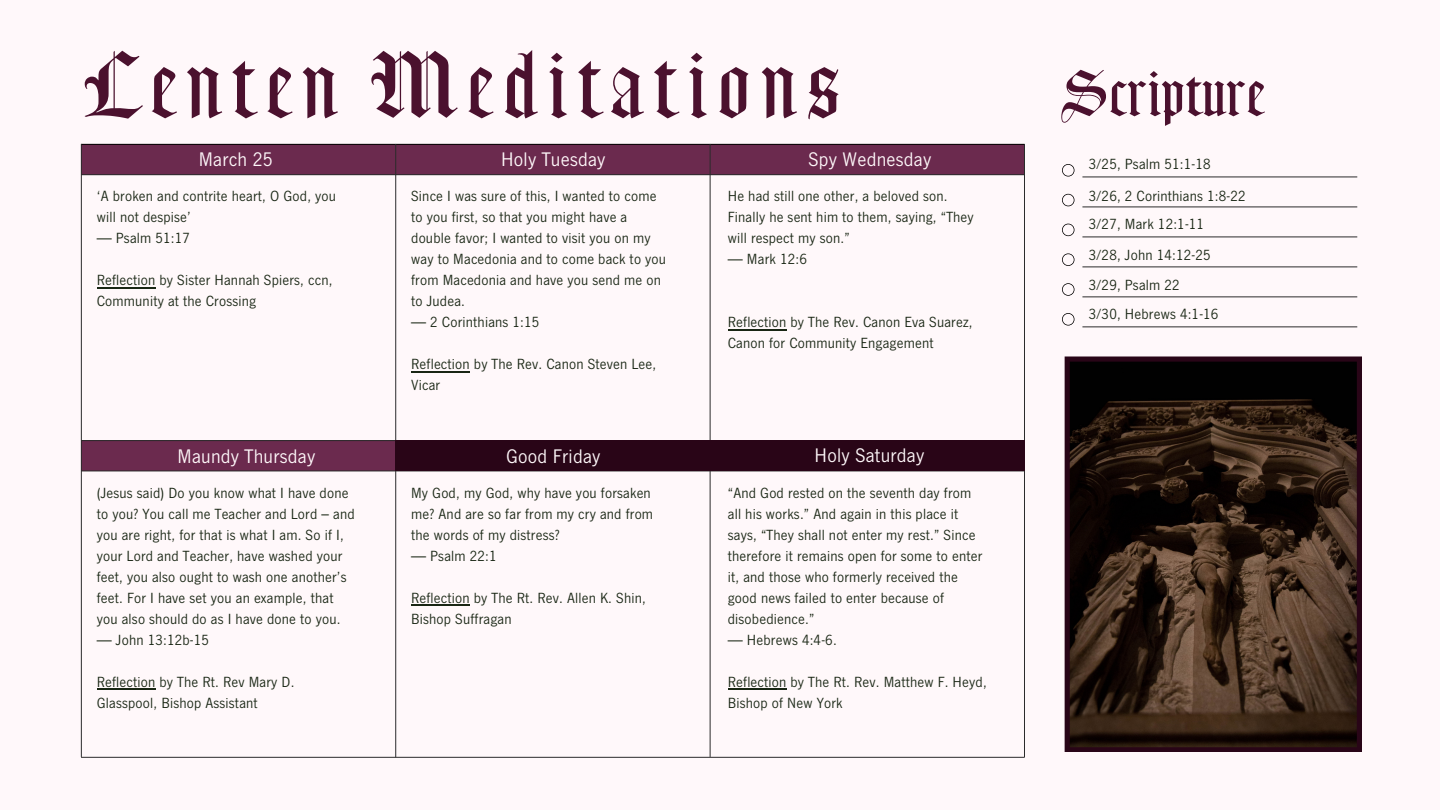
<style>
.page{position:relative;width:1440px;height:810px;background:#fff8fa}
.page>*{position:absolute;margin:0;border:0;box-sizing:border-box;transform-origin:0 0}
.t1{font:90px "Divine";letter-spacing:.11em;color:#4b112e}
.t2{font:62px "Divine";color:#4b112e}
.t3{font:20px "News Gothic LT Std";letter-spacing:.015em;color:#fff8fa}
.t4{font:15px/21px "News Gothic LT Std";letter-spacing:.015em;color:#192614}
</style>
<div class="page">
<div style="left:82px;top:144px;width:943px;height:31px;background:#6b2a4e"></div>
<hr style="left:81px;top:144px;width:944px;height:1px;background:#000">
<hr style="left:1024px;top:144px;width:1px;height:613px;background:#2b2b2b">
<div style="left:82px;top:441px;width:943px;height:30px;background:#6b2a4e"></div>
<hr style="left:81px;top:144px;width:1px;height:613px;background:#2b2b2b">
<hr style="left:395px;top:144px;width:1px;height:613px;background:#2b2b2b">
<hr style="left:710px;top:144px;width:1px;height:613px;background:#2b2b2b">
<hr style="left:81px;top:471px;width:944px;height:1px;background:#2b2b2b">
<hr style="left:81px;top:174px;width:943px;height:1px;background:#2b2b2b">
<hr style="left:82px;top:440px;width:943px;height:1px;background:#2b2b2b">
<hr style="left:81px;top:757px;width:944px;height:1px;background:#2b2b2b">
<hr style="left:1082px;top:237px;width:275px;height:1px;background:#2b2b2b">
<hr style="left:1082px;top:326px;width:275px;height:1px;background:#2b2b2b">
<hr style="left:1082px;top:177px;width:275px;height:1px;background:#2b2b2b">
<hr style="left:1082px;top:267px;width:275px;height:1px;background:#2b2b2b">
<hr style="left:1082px;top:207px;width:275px;height:1px;background:#2b2b2b">
<hr style="left:1082px;top:296px;width:275px;height:1px;background:#2b2b2b">
<svg style="left:1062px;top:164px;width:13px;height:13px"></svg>
<svg style="left:1062px;top:194px;width:13px;height:12px"></svg>
<svg style="left:1062px;top:224px;width:13px;height:12px"></svg>
<svg style="left:1062px;top:253px;width:13px;height:13px"></svg>
<svg style="left:1062px;top:283px;width:13px;height:13px"></svg>
<svg style="left:1062px;top:313px;width:13px;height:13px"></svg>
<div style="left:396px;top:441px;width:314px;height:30px;background:#290517"></div>
<div style="left:710px;top:441px;width:315px;height:30px;background:#290517"></div>
<svg style="left:1065px;top:356px;width:297px;height:396px;background:#302017"></svg>
<hr style="left:97px;top:688px;width:59px;height:2px;background:#192614">
<hr style="left:97px;top:287px;width:59px;height:1px;background:#192614">
<hr style="left:411px;top:371px;width:59px;height:1px;background:#192614">
<hr style="left:411px;top:604px;width:59px;height:2px;background:#192614">
<hr style="left:728px;top:329px;width:59px;height:1px;background:#192614">
<hr style="left:728px;top:688px;width:59px;height:2px;background:#192614">
<h1 class="t1" style="left:84px;top:50px;width:758px">Lenten Meditations</h1>
<h3 class="t3" style="left:199px;top:153px;width:76px">March 25</h3>
<h3 class="t3" style="left:501px;top:153px;width:106px">Holy Tuesday</h3>
<h3 class="t3" style="left:809px;top:153px;width:124px">Spy Wednesday</h3>
<p class="t4" style="left:97px;top:188px;width:241px">‘A broken and contrite heart, O God, you will not despise’</p>
<p class="t4" style="left:97px;top:230px;width:95px">— Psalm 51:17</p>
<p class="t4" style="left:97px;top:272px;width:237px">Reflection by Sister Hannah Spiers, ccn,<br>Community at the Crossing</p>
<p class="t4" style="left:411px;top:188px;width:256px">Since I was sure of this, I wanted to come to you first, so that you might have a double favor; I wanted to visit you on my way to Macedonia and to come back to you from Macedonia and have you send me on to Judea.</p>
<p class="t4" style="left:411px;top:314px;width:130px">— 2 Corinthians 1:15</p>
<p class="t4" style="left:411px;top:356px;width:247px">Reflection by The Rev. Canon Steven Lee,<br>Vicar</p>
<p class="t4" style="left:728px;top:188px;width:247px">He had still one other, a beloved son.<br>Finally he sent him to them, saying, “They will respect my son.”</p>
<p class="t4" style="left:728px;top:251px;width:81px">— Mark 12:6</p>
<p class="t4" style="left:728px;top:314px;width:246px">Reflection by The Rev. Canon Eva Suarez,<br>Canon for Community Engagement</p>
<h3 class="t3" style="left:178px;top:449px;width:139px">Maundy Thursday</h3>
<h3 class="t3" style="left:506px;top:449px;width:96px">Good Friday</h3>
<h3 class="t3" style="left:815px;top:449px;width:111px">Holy Saturday</h3>
<p class="t4" style="left:97px;top:484px;width:259px">(Jesus said) Do you know what I have done to you? You call me Teacher and Lord – and you are right, for that is what I am. So if I, your Lord and Teacher, have washed your feet, you also ought to wash one another’s feet. For I have set you an example, that you also should do as I have done to you.</p>
<p class="t4" style="left:97px;top:631px;width:114px">— John 13:12b-15</p>
<p class="t4" style="left:97px;top:673px;width:199px">Reflection by The Rt. Rev Mary D.<br>Glasspool, Bishop Assistant</p>
<p class="t4" style="left:411px;top:484px;width:244px">My God, my God, why have you forsaken me? And are so far from my cry and from the words of my distress?</p>
<p class="t4" style="left:411px;top:547px;width:87px">— Psalm 22:1</p>
<p class="t4" style="left:411px;top:589px;width:236px">Reflection by The Rt. Rev. Allen K. Shin,<br>Bishop Suffragan</p>
<p class="t4" style="left:728px;top:484px;width:256px">“And God rested on the seventh day from all his works.” And again in this place it says, “They shall not enter my rest.” Since therefore it remains open for some to enter it, and those who formerly received the good news failed to enter because of disobedience.”</p>
<p class="t4" style="left:728px;top:631px;width:110px">— Hebrews 4:4-6.</p>
<p class="t4" style="left:728px;top:673px;width:261px">Reflection by The Rt. Rev. Matthew F. Heyd,<br>Bishop of New York</p>
<h2 class="t2" style="left:1062px;top:69px;width:204px">Scripture</h2>
<p class="t4" style="left:1089px;top:156px;width:123px">3/25, Psalm 51:1-18</p>
<p class="t4" style="left:1089px;top:188px;width:158px">3/26, 2 Corinthians 1:8-22</p>
<p class="t4" style="left:1089px;top:212px;width:131px;line-height:29.7px">3/27, Mark 12:1-11<br>3/28, John 14:12-25<br>3/29, Psalm 22<br>3/30, Hebrews 4:1-16</p>
</div>
